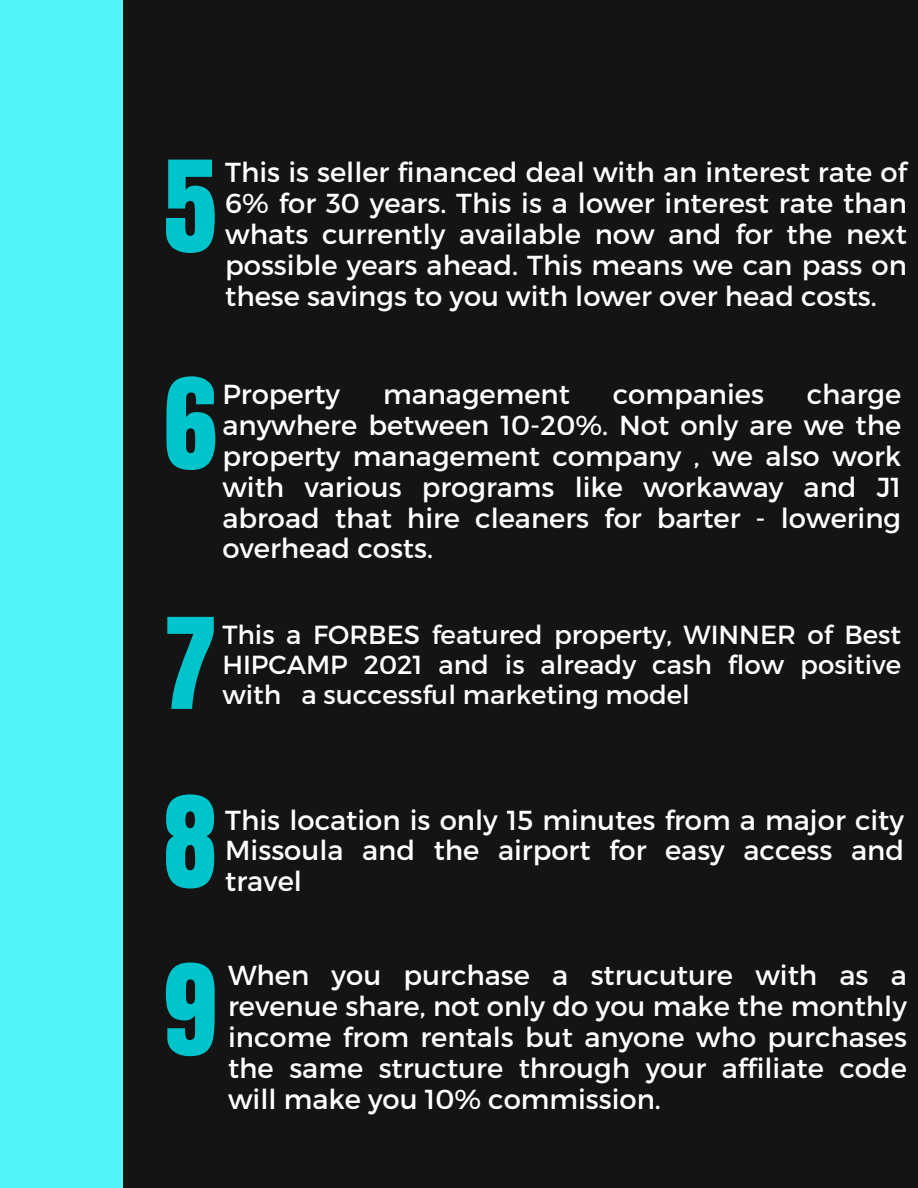
<style>
.page{position:relative;width:918px;height:1188px;background:#141414}
.page>*{position:absolute;margin:0;border:0;box-sizing:border-box;transform-origin:0 0}
.t1{font:107.1px "Anton";color:#00c4cc}
.t2{font:27.45px/30.9px "Montserrat";color:#fff;text-align:justify}
.t3{font:26.1px/29.8px "Montserrat";color:#fff;text-align:justify}
</style>
<div class="page">
<div style="left:0;top:0;width:123px;height:1188px;background:#52f5f7"></div>
<p class="t1" style="left:164px;top:130px;width:54px">5</p>
<p class="t2" style="left:225px;top:156px;width:683px">This is seller financed deal with an interest rate of 6% for 30 years. This is a lower interest rate than whats currently available now and for the next possible years ahead. This means we can pass on these savings to you with lower over head costs.</p>
<p class="t1" style="left:164px;top:347px;width:54px">6</p>
<p class="t2" style="left:222px;top:377px;width:119px">Property</p>
<p class="t2" style="left:383px;top:377px;width:188px">management</p>
<p class="t2" style="left:613px;top:377px;width:153px">companies</p>
<p class="t2" style="left:222px;top:377px;width:680px;text-indent:584px">charge anywhere between 10-20%. Not only are we the property management company , we also work with various programs like workaway and J1 abroad that hire cleaners for barter - lowering overhead costs.</p>
<p class="t1" style="left:164px;top:587px;width:54px">7</p>
<p class="t3" style="left:222px;top:618px;width:680px">This a FORBES featured property, WINNER of Best HIPCAMP 2021 and is already cash flow positive with a successful marketing model</p>
<p class="t1" style="left:164px;top:766px;width:54px">8</p>
<p class="t2" style="left:225px;top:803px;width:680px">This location is only 15 minutes from a major city Missoula and the airport for easy access and travel</p>
<p class="t1" style="left:163px;top:933px;width:55px">9</p>
<p class="t2" style="left:228px;top:958px;width:680px">When you purchase a strucuture with as a revenue share, not only do you make the monthly income from rentals but anyone who purchases the same structure through your affiliate code will make you 10% commission.</p>
</div>
